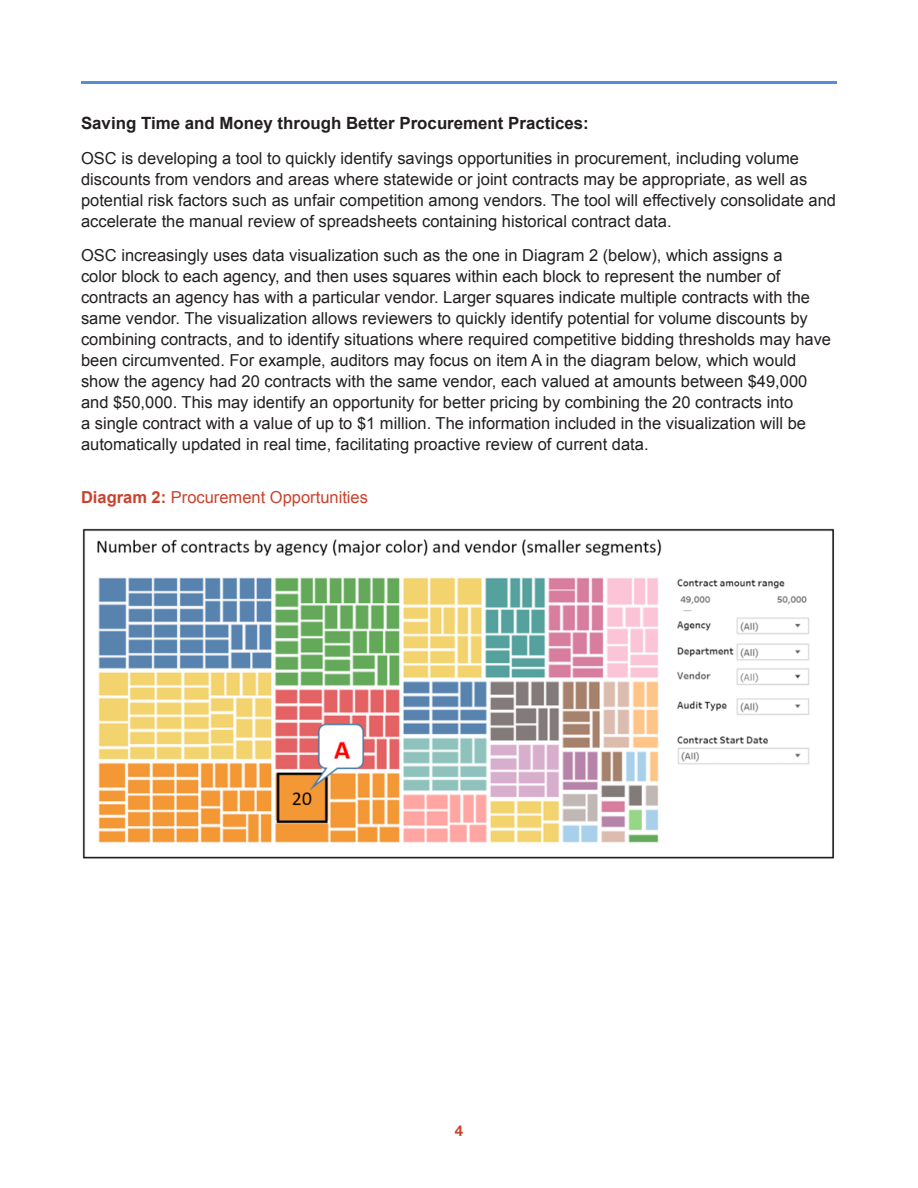
<style>
.page{position:relative;width:918px;height:1188px;background:#fff}
.page>*{position:absolute;margin:0;border:0;box-sizing:border-box;transform-origin:0 0}
.Smallest_Subhead{font:700 16.8px "Arial";color:#231f20}
._3_Body_Text{font:16.5px/21px "Arial";color:#231f20}
._7_Figures{font:16.5px "Arial";color:#ca422c}
.t1{font:700 15px "Helvetica Neue LT Std";color:#ca422c}
.s1{font-weight:700}
</style>
<div class="page">
<hr style="left:81px;top:81px;width:756px;height:3px;background:#558ed5">
<img style="left:82px;top:528px;width:752px;height:331px">
<p class="Smallest_Subhead" style="left:81px;top:112px;width:509px">Saving Time and Money through Better Procurement Practices:</p>
<p class="_3_Body_Text" style="left:81px;top:148px;width:757px">OSC is developing a tool to quickly identify savings opportunities in procurement, including volume discounts from vendors and areas where statewide or joint contracts may be appropriate, as well as potential risk factors such as unfair competition among vendors. The tool will effectively consolidate and accelerate the manual review of spreadsheets containing historical contract data.</p>
<p class="_3_Body_Text" style="left:81px;top:245px;width:752px">OSC increasingly uses data visualization such as the one in Diagram 2 (below), which assigns a<br>color block to each agency, and then uses squares within each block to represent the number of contracts an agency has with a particular vendor. Larger squares indicate multiple contracts with the same vendor. The visualization allows reviewers to quickly identify potential for volume discounts by combining contracts, and to identify situations where required competitive bidding thresholds may have been circumvented. For example, auditors may focus on item A in the diagram below, which would show the agency had 20 contracts with the same vendor, each valued at amounts between $49,000 and $50,000. This may identify an opportunity for better pricing by combining the 20 contracts into<br>a single contract with a value of up to $1 million. The information included in the visualization will be automatically updated in real time, facilitating proactive review of current data.</p>
<p class="_7_Figures" style="left:81px;top:486px;width:289px"><span class="s1">Diagram 2:</span> Procurement Opportunities</p>
<p class="t1" style="left:455px;top:1121px;width:10px">4</p>
</div>
